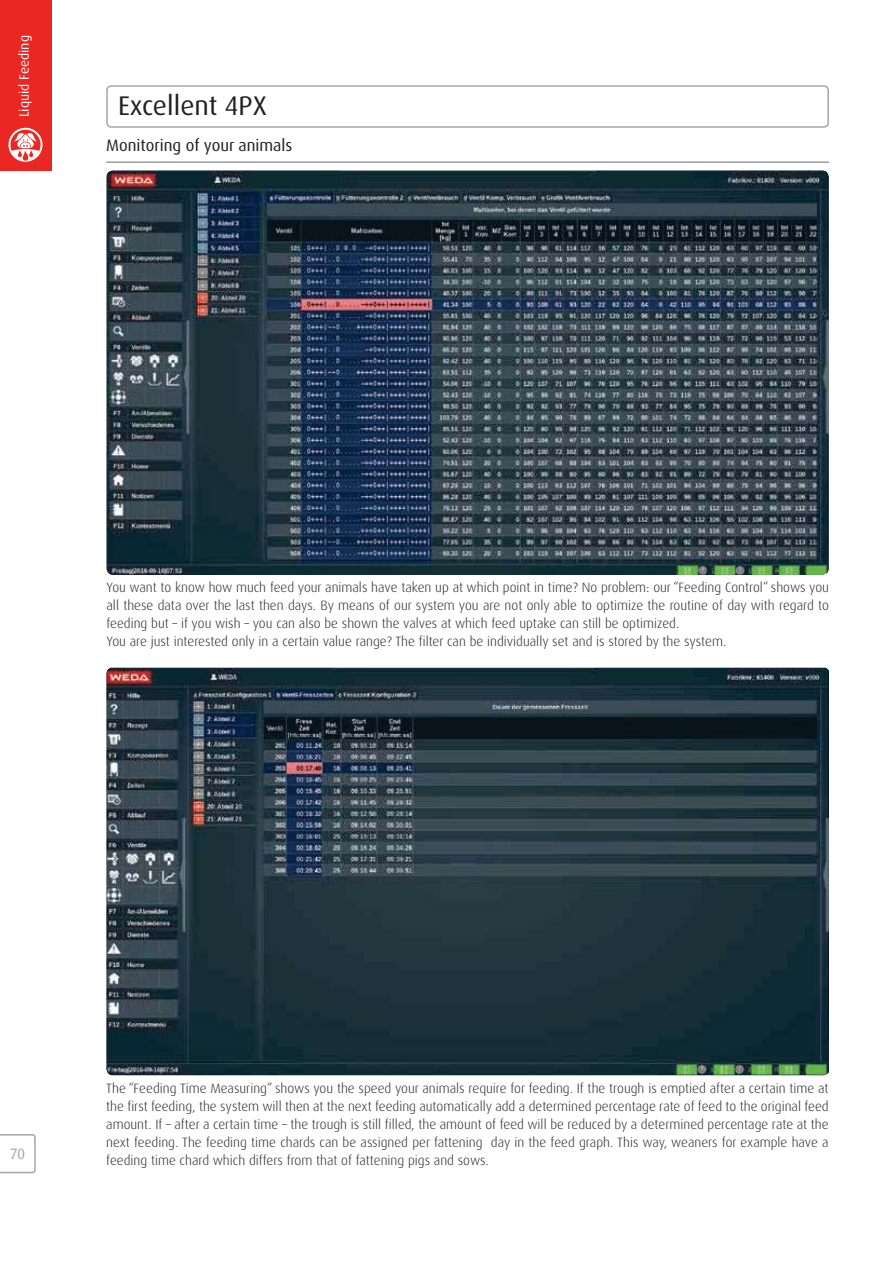
<style>
.page{position:relative;width:893px;height:1263px;background:#fff}
.page>*{position:absolute;margin:0;border:0;box-sizing:border-box;transform-origin:0 0}
.t1{font:27px "Dax OT";color:#231f20}
.t2{font:16.5px "Dax OT";color:#231f20}
.t3{font:15px "Dax OT";color:#a3a5a7}
.t4{font:300 13.5px/18px "Dax OT";color:#231f20}
.t5{font:13.5px "Dax OT";color:#fff}
</style>
<div class="page">
<div style="left:106px;top:85px;width:723px;height:43px;border:2px solid #a3a5a7;border-radius:4px"></div>
<svg style="left:0;top:1134px;width:36px;height:40px"></svg>
<div style="left:0;top:0;width:51px;height:170px;background:#eb2724"></div>
<svg style="left:9px;top:128px;width:34px;height:34px"></svg>
<img style="left:106px;top:667px;width:723px;height:409px">
<hr style="left:106px;top:162px;width:723px;height:1px;background:#6b6d70">
<img style="left:106px;top:170px;width:723px;height:405px;border-radius:7px">
<p class="t5" style="left:18px;top:117px;width:83px;rotate:-90deg">Liquid Feeding</p>
<h1 class="t1" style="left:118px;top:94px;width:150px">Excellent 4PX</h1>
<p class="t2" style="left:106px;top:138px;width:188px">Monitoring of your animals</p>
<p class="t4" style="left:106px;top:579px;width:724px">You want to know how much feed your animals have taken up at which point in time? No problem: our “Feeding Control“ shows you all these data over the last then days. By means of our system you are not only able to optimize the routine of day with regard to feeding but – if you wish – you can also be shown the valves at which feed uptake can still be optimized.<br>You are just interested only in a certain value range? The filter can be individually set and is stored by the system.</p>
<p class="t3" style="left:11px;top:1147px;width:16px">70</p>
<p class="t4" style="left:106px;top:1080px;width:724px;text-align:justify">The “Feeding Time Measuring“ shows you the speed your animals require for feeding. If the trough is emptied after a certain time at the first feeding, the system will then at the next feeding automatically add a determined percentage rate of feed to the original feed amount. If – after a certain time – the trough is still filled, the amount of feed will be reduced by a determined percentage rate at the next feeding. The feeding time chards can be assigned per fattening day in the feed graph. This way, weaners for example have a feeding time chard which differs from that of fattening pigs and sows.</p>
</div>
